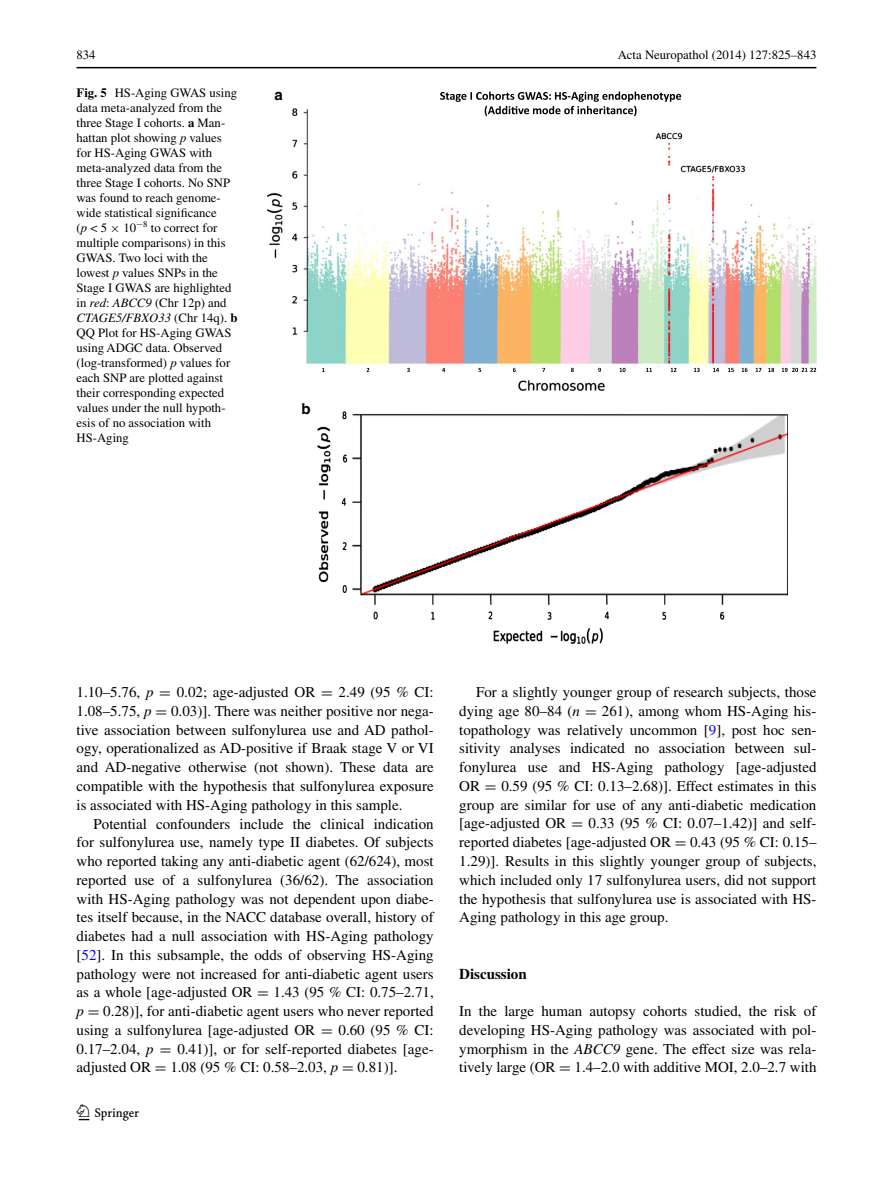
<style>
.page{position:relative;width:893px;height:1187px;background:#fff}
.page>*{position:absolute;margin:0;border:0;box-sizing:border-box;transform-origin:0 0}
.t1{font:22.5px "Springnew";color:#000}
.t2{font:15px/18.8px "Times";color:#000;text-align:justify}
.t3{font:700 15px "Times";color:#000}
.t4{font:700 15px "Helvetica";color:#000}
.t5{font:12.75px/15px "Times";color:#000}
.s1{font-weight:700}
.s2{font-style:italic}
.s3{font-family:"MTSY"}
.s4{color:#00f}
</style>
<div class="page">
<hr style="left:77px;top:67px;width:739px;height:1px;background:#000">
<img style="left:268px;top:108px;width:548px;height:282px">
<svg style="left:440px;top:92px;width:241px;height:24px"></svg>
<svg style="left:407px;top:368px;width:3px;height:4px"></svg>
<svg style="left:442px;top:368px;width:3px;height:4px"></svg>
<svg style="left:478px;top:368px;width:3px;height:4px"></svg>
<svg style="left:513px;top:368px;width:3px;height:4px"></svg>
<svg style="left:542px;top:368px;width:3px;height:4px"></svg>
<svg style="left:571px;top:368px;width:3px;height:4px"></svg>
<svg style="left:322px;top:368px;width:3px;height:4px"></svg>
<svg style="left:620px;top:368px;width:5px;height:4px"></svg>
<svg style="left:598px;top:368px;width:3px;height:4px"></svg>
<svg style="left:646px;top:368px;width:6px;height:4px"></svg>
<svg style="left:671px;top:368px;width:5px;height:4px"></svg>
<svg style="left:694px;top:368px;width:6px;height:4px"></svg>
<svg style="left:713px;top:368px;width:6px;height:4px"></svg>
<svg style="left:728px;top:368px;width:6px;height:4px"></svg>
<svg style="left:742px;top:368px;width:6px;height:4px"></svg>
<svg style="left:756px;top:368px;width:5px;height:4px"></svg>
<svg style="left:768px;top:368px;width:6px;height:4px"></svg>
<svg style="left:782px;top:368px;width:34px;height:4px"></svg>
<img style="left:317px;top:412px;width:471px;height:231px">
<p class="t5" style="left:77px;top:48px;width:21px">834</p>
<p class="t5" style="left:618px;top:48px;width:200px">Acta Neuropathol (2014) 127:825–843</p>
<p class="t5" style="left:77px;top:85px;width:163px"><span class="s1">Fig. 5</span> HS-Aging GWAS using data meta-analyzed from the three Stage I cohorts. <span class="s1">a</span> Man&shy;hattan plot showing <span class="s2">p</span> values for HS-Aging GWAS with meta-analyzed data from the three Stage I cohorts. No SNP was found to reach genome&shy;wide statistical significance<br>(<span class="s2">p</span> &lt; 5 <span class="s3">×</span> 10<sup>−</sup><sup>8</sup> to correct for multiple comparisons) in this<br>GWAS. Two loci with the lowest <span class="s2">p</span> values SNPs in the<br>Stage I GWAS are highlighted in <span class="s2">red</span>: <span class="s2">ABCC9</span> (Chr 12p) and<br><span class="s2">CTAGE5/FBXO33</span> (Chr 14q). <span class="s1">b<br></span>QQ Plot for HS-Aging GWAS using ADGC data. Observed (log-transformed) <span class="s2">p</span> values for each SNP are plotted against their corresponding expected values under the null hypoth&shy;esis of no association with<br>HS-Aging</p>
<p class="t4" style="left:275px;top:85px;width:10px">a</p>
<p class="t4" style="left:301px;top:399px;width:11px">b</p>
<p class="t2" style="left:77px;top:682px;width:359px">1.10–5.76, <span class="s2">p</span> <span class="s3">=</span> 0.02; age-adjusted OR <span class="s3">=</span> 2.49 (95 % CI:<br>1.08–5.75, <span class="s2">p</span> <span class="s3">=</span> 0.03)]. There was neither positive nor nega&shy;tive association between sulfonylurea use and AD pathol&shy;ogy, operationalized as AD-positive if Braak stage V or VI and AD-negative otherwise (not shown). These data are compatible with the hypothesis that sulfonylurea exposure is associated with HS-Aging pathology in this sample.</p>
<p class="t2" style="left:77px;top:814px;width:359px;text-indent:17px">Potential confounders include the clinical indication for sulfonylurea use, namely type II diabetes. Of subjects who reported taking any anti-diabetic agent (62/624), most reported use of a sulfonylurea (36/62). The association with HS-Aging pathology was not dependent upon diabe&shy;tes itself because, in the NACC database overall, history of diabetes had a null association with HS-Aging pathology [<span class="s4">52</span>]. In this subsample, the odds of observing HS-Aging pathology were not increased for anti-diabetic agent users as a whole [age-adjusted OR <span class="s3">=</span> 1.43 (95 % CI: 0.75–2.71, <span class="s2">p</span> <span class="s3">=</span> 0.28)], for anti-diabetic agent users who never reported using a sulfonylurea [age-adjusted OR <span class="s3">=</span> 0.60 (95 % CI:<br>0.17–2.04, <span class="s2">p</span> <span class="s3">=</span> 0.41)], or for self-reported diabetes [age&shy;adjusted OR <span class="s3">=</span> 1.08 (95 % CI: 0.58–2.03, <span class="s2">p</span> <span class="s3">=</span> 0.81)].</p>
<h1 class="t1" style="left:79px;top:1104px;width:62px">1 3</h1>
<p class="t2" style="left:459px;top:682px;width:359px;text-indent:17px">For a slightly younger group of research subjects, those dying age 80–84 (<span class="s2">n</span> <span class="s3">=</span> 261), among whom HS-Aging his&shy;topathology was relatively uncommon [<span class="s4">9</span>], post hoc sen&shy;sitivity analyses indicated no association between sul&shy;fonylurea use and HS-Aging pathology [age-adjusted OR <span class="s3">=</span> 0.59 (95 % CI: 0.13–2.68)]. Effect estimates in this group are similar for use of any anti-diabetic medication [age-adjusted OR <span class="s3">=</span> 0.33 (95 % CI: 0.07–1.42)] and self&shy;reported diabetes [age-adjusted OR <span class="s3">=</span> 0.43 (95 % CI: 0.15– 1.29)]. Results in this slightly younger group of subjects, which included only 17 sulfonylurea users, did not support the hypothesis that sulfonylurea use is associated with HS-Aging pathology in this age group.</p>
<p class="t3" style="left:459px;top:964px;width:69px">Discussion</p>
<p class="t2" style="left:459px;top:1001px;width:359px">In the large human autopsy cohorts studied, the risk of developing HS-Aging pathology was associated with pol&shy;ymorphism in the <span class="s2">ABCC9</span> gene. The effect size was rela&shy;tively large (OR <span class="s3">=</span> 1.4–2.0 with additive MOI, 2.0–2.7 with</p>
</div>
